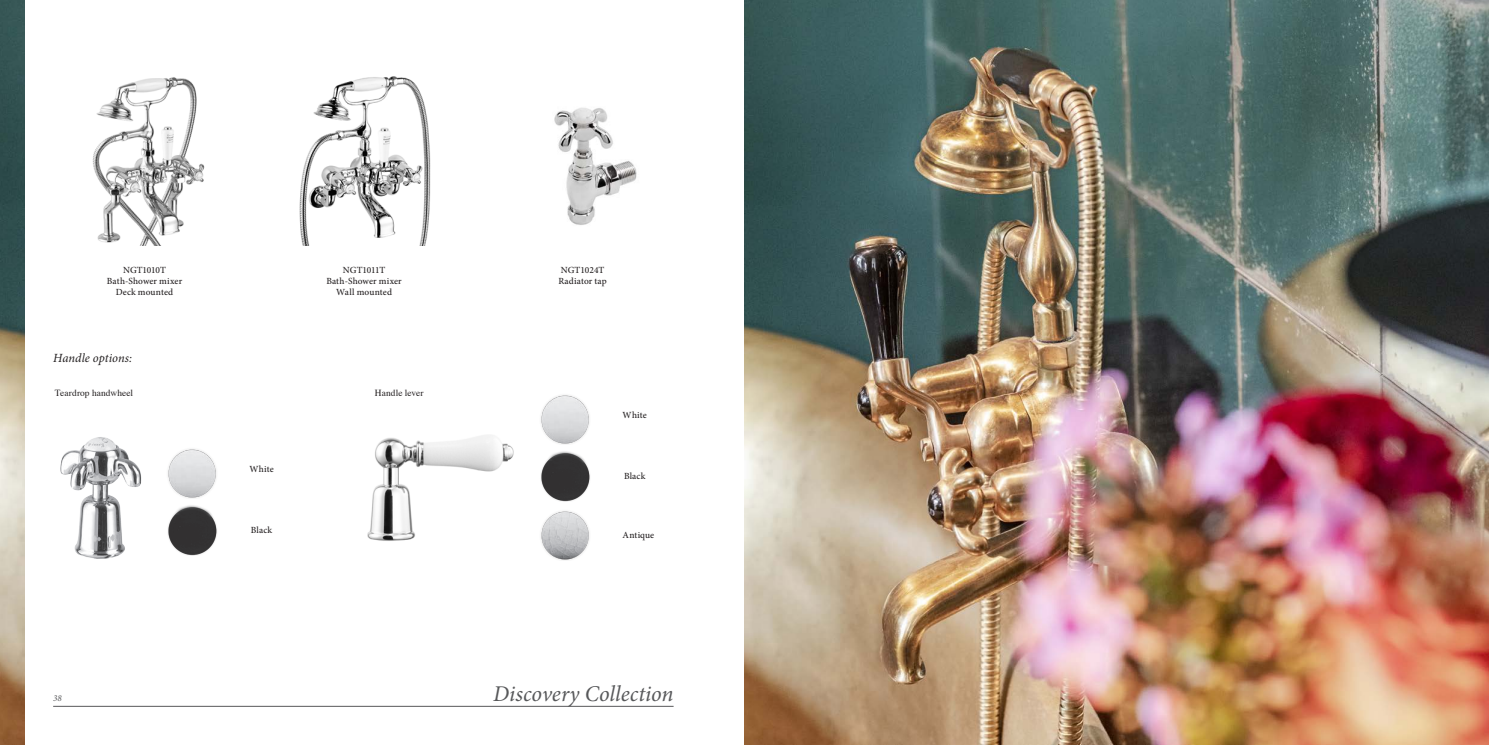
<style>
.page{position:relative;width:1489px;height:745px;background:#fff}
.page>*{position:absolute;margin:0;border:0;box-sizing:border-box;transform-origin:0 0}
.t1{font:italic 22.5px "Minion Pro";color:#57585a}
.subtitel{font:italic 12.5px "Minion Pro";letter-spacing:.005em;color:#231f20}
.omschrijving{font:500 9.38px "Minion Pro";letter-spacing:.01em;color:#231f20}
.subtitel-2{font:9.38px "Times";letter-spacing:.01em;color:#231f20}
.omschrijving-2{font:500 9.38px "Minion Pro";letter-spacing:-.025em;color:#231f20}
.t2{font:italic 9px "Minion Pro";color:#57585a}
</style>
<div class="page">
<hr style="left:53px;top:705px;width:620px;height:1px;background:#57585a">
<img style="left:60px;top:437px;width:82px;height:122px">
<img style="left:541px;top:511px;width:49px;height:49px">
<img style="left:541px;top:451px;width:49px;height:49px">
<img style="left:168px;top:505px;width:49px;height:50px">
<img style="left:541px;top:395px;width:48px;height:49px">
<img style="left:168px;top:449px;width:48px;height:49px">
<img style="left:0;top:0;width:25px;height:744px">
<img style="left:554px;top:107px;width:83px;height:118px">
<img style="left:299px;top:76px;width:132px;height:169px">
<img style="left:92px;top:77px;width:113px;height:168px">
<img style="left:367px;top:435px;width:147px;height:106px">
<img style="left:744px;top:0;width:744px;height:744px">
<p class="omschrijving" style="left:123px;top:263px;width:44px">NGT1010T</p>
<p class="omschrijving" style="left:107px;top:274px;width:77px">Bath-Shower mixer</p>
<p class="omschrijving" style="left:116px;top:285px;width:59px">Deck mounted</p>
<p class="omschrijving-2" style="left:343px;top:263px;width:44px">NGT1011T</p>
<p class="omschrijving" style="left:326px;top:274px;width:77px">Bath-Shower mixer</p>
<p class="omschrijving" style="left:336px;top:285px;width:57px">Wall mounted</p>
<p class="subtitel" style="left:53px;top:349px;width:80px">Handle options:</p>
<p class="subtitel-2" style="left:55px;top:384px;width:80px">Teardrop handwheel</p>
<p class="subtitel-2" style="left:375px;top:384px;width:50px">Handle lever</p>
<p class="omschrijving" style="left:249px;top:462px;width:26px">White</p>
<p class="omschrijving" style="left:251px;top:523px;width:23px">Black</p>
<p class="omschrijving" style="left:561px;top:263px;width:45px">NGT1024T</p>
<p class="omschrijving" style="left:558px;top:274px;width:50px">Radiator tap</p>
<p class="omschrijving" style="left:622px;top:408px;width:26px">White</p>
<p class="omschrijving" style="left:624px;top:469px;width:23px">Black</p>
<p class="omschrijving" style="left:622px;top:528px;width:33px">Antique</p>
<p class="t2" style="left:53px;top:691px;width:10px">38</p>
<h1 class="t1" style="left:493px;top:678px;width:182px">Discovery Collection</h1>
</div>
